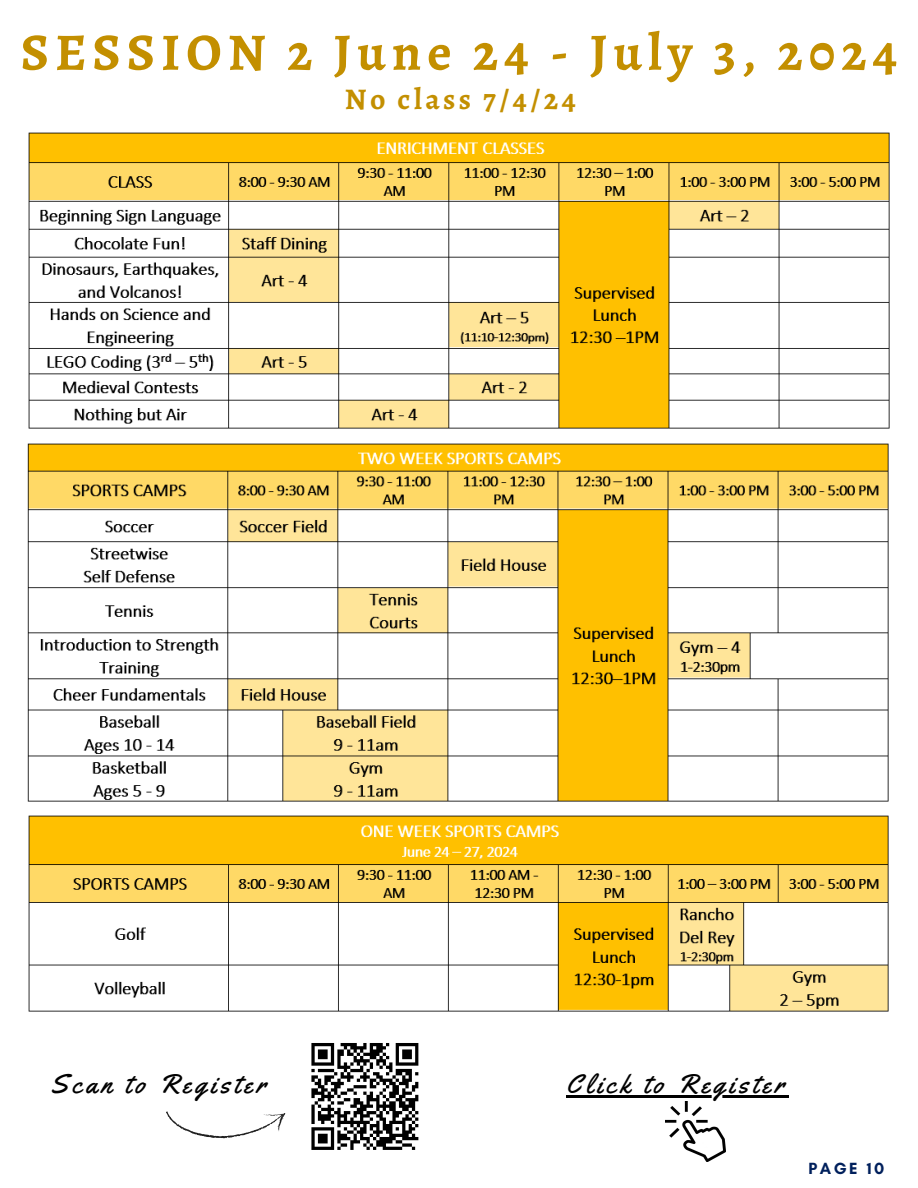
<style>
.page{position:relative;width:918px;height:1188px;background:#fff}
.page>*{position:absolute;margin:0;border:0;box-sizing:border-box;transform-origin:0 0}
.t1{font:700 52.5px "Alegreya";letter-spacing:.115em;color:#c38f00}
.t2{font:700 30px "Alegreya";letter-spacing:.115em;color:#c38f00}
.t3{font:27px "Yellowtail";letter-spacing:.15em;color:#000}
.t4{font:700 16.5px "Glacial Indifference";letter-spacing:.15em;color:#00205c}
</style>
<div class="page">
<img style="left:28px;top:443px;width:861px;height:359px">
<img style="left:28px;top:815px;width:861px;height:197px">
<svg style="left:311px;top:1043px;width:108px;height:107px"></svg>
<svg style="left:166px;top:1111px;width:120px;height:28px"></svg>
<img style="left:28px;top:132px;width:862px;height:297px">
<img style="left:666px;top:1102px;width:59px;height:59px">
<hr style="left:566px;top:1095px;width:222px;height:2px;background:#000">
<h1 class="t1" style="left:21px;top:16px;width:878px">SESSION 2 June 24 - July 3, 2024</h1>
<p class="t2" style="left:345px;top:79px;width:233px">No class 7/4/24</p>
<p class="t3" style="left:50px;top:1067px;width:217px">Scan to Register</p>
<p class="t3" style="left:566px;top:1067px;width:220px">Click to Register</p>
<p class="t4" style="left:809px;top:1159px;width:77px">PAGE 10</p>
</div>
